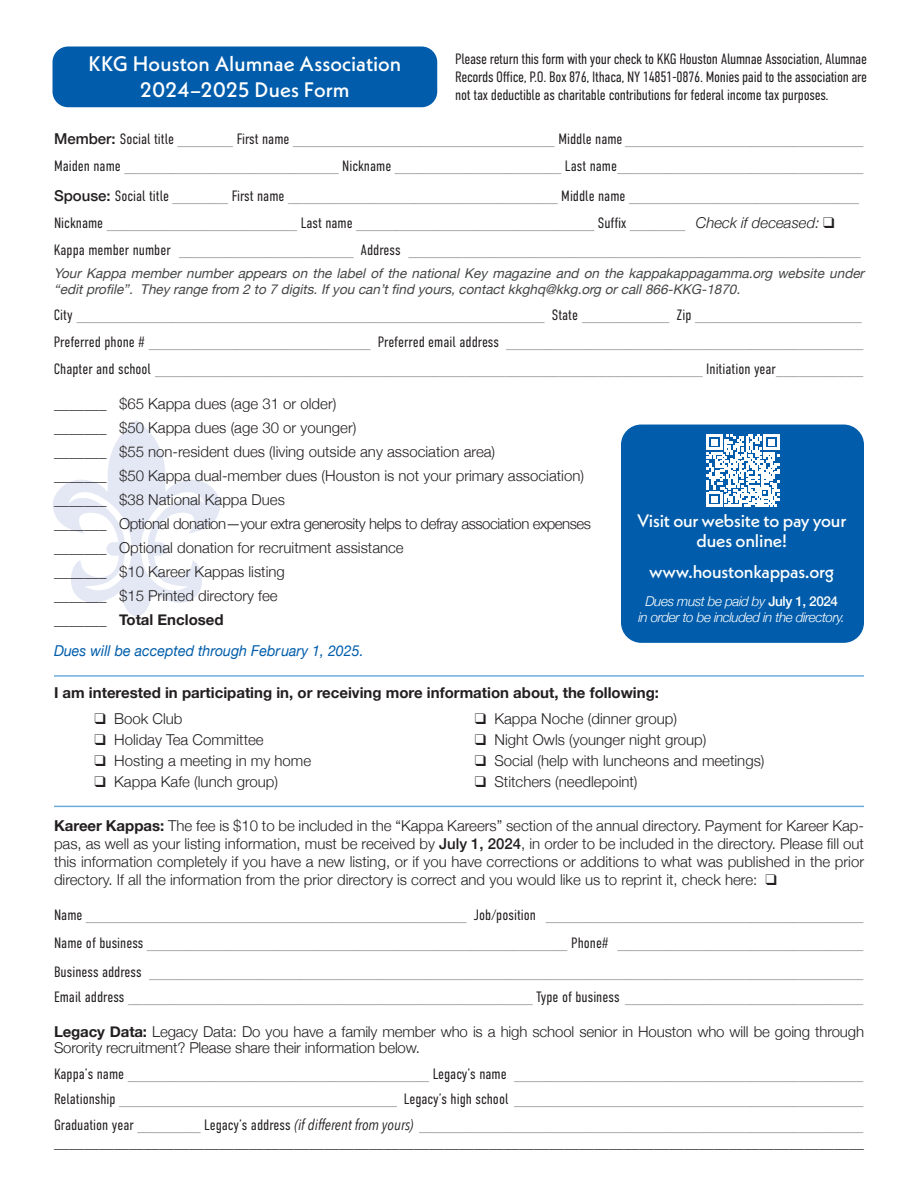
<style>
.page{position:relative;width:918px;height:1188px;background:#fff}
.page>*{position:absolute;margin:0;border:0;box-sizing:border-box;transform-origin:0 0}
.t1{font:500 21px "Neue Kabel";letter-spacing:.005em;color:#fff}
.t2{font:500 18px/19.5px "Neue Kabel";letter-spacing:-.01em;color:#fff;text-align:center}
.t3{font:300 15px/27px "DIN Condensed";color:#757679}
.t4{font:300 15px/18px "Helvetica Neue";color:#231f20;text-align:justify}
.t5{font:300 15px/18px "DIN Condensed";letter-spacing:-.02em;color:#231f20;text-align:justify}
.t6{font:italic 300 15px "Helvetica Neue";color:#231f20}
.t7{font:700 15px "Helvetica Neue";color:#231f20}
.t8{font:300 15px "Helvetica Neue";letter-spacing:-.03em;color:#231f20}
.t9{font:italic 15px "Helvetica Neue";color:#015dab;scale:.95 1}
.t10{font:italic 13.5px/16.5px "Helvetica Neue";color:#454647}
.t11{font:italic 300 13.5px/16.2px "Helvetica Neue";letter-spacing:-.03em;color:#fff;text-align:center}
.s1{font-family:"Helvetica Neue";font-weight:500;color:#231f20}
.s2{color:#231f20}
.s3{font-family:"Helvetica Neue";font-style:italic;color:#231f20}
.s4{font-weight:500;font-style:normal}
.s5{font-weight:700}
.s6{font-weight:500}
.s7{font-family:"Avenir Next Condensed";font-weight:400;font-style:italic;color:#231f20}
</style>
<div class="page">
<svg style="left:52px;top:420px;width:169px;height:196px"></svg>
<div style="left:53px;top:46px;width:384px;height:61px;background:#015dab;border-radius:16px"></div>
<div style="left:621px;top:425px;width:243px;height:218px;background:#015dab;border-radius:20px"></div>
<hr style="left:54px;top:675px;width:810px;height:2px;background:#6caddf">
<hr style="left:54px;top:806px;width:810px;height:1px;background:#6caddf">
<svg style="left:707px;top:435px;width:72px;height:72px"></svg>
<p class="t1" style="left:88px;top:51px;width:314px">KKG Houston Alumnae Association</p>
<p class="t1" style="left:140px;top:76px;width:211px">2024–2025 Dues Form</p>
<p class="t5" style="left:455px;top:50px;width:413px">Please return this form with your check to KKG Houston Alumnae Association, Alumnae Records Office, P.O. Box 876, Ithaca, NY 14851-0876. Monies paid to the association are not tax deductible as charitable contributions for federal income tax purposes.</p>
<p class="t3" style="left:54px;top:125px;width:811px"><span class="s1">Member:</span> <span class="s2">Social title</span> _______ <span class="s2">First name</span> _________________________________ <span class="s2">Middle name</span> ______________________________<br><span class="s2">Maiden name</span> ___________________________ <span class="s2">Nickname</span> _____________________ <span class="s2">Last name</span>_______________________________</p>
<p class="t3" style="left:54px;top:182px;width:807px"><span class="s1">Spouse:</span> <span class="s2">Social title</span> _______ <span class="s2">First name</span> __________________________________ <span class="s2">Middle name</span> _____________________________<br><span class="s2">Nickname</span> ________________________ <span class="s2">Last name</span> ______________________________ <span class="s2">Suffix</span> _______ <span class="s3">Check if deceased:</span> <span class="s2">❑</span></p>
<p class="t3" style="left:54px;top:236px;width:808px"><span class="s2">Kappa member number</span> ______________________ <span class="s2">Address</span> _________________________________________________________</p>
<p class="t10" style="left:54px;top:265px;width:816px">YourKappamembernumberappearsonthelabelofthenationalKeymagazineandonthekappakappagamma.orgwebsiteunder “editprofile”. Theyrangefrom 2to7digits.Ifyoucan’tfindyours,contactkkghq@kkg.orgorcall866-KKG-1870.</p>
<p class="t3" style="left:54px;top:301px;width:809px"><span class="s2">City</span> ___________________________________________________________ <span class="s2">State</span> ___________ <span class="s2">Zip</span> _____________________</p>
<p class="t3" style="left:54px;top:328px;width:811px"><span class="s2">Preferred phone #</span> ____________________________ <span class="s2">Preferred email address</span> _____________________________________________</p>
<p class="t3" style="left:54px;top:355px;width:811px"><span class="s2">Chapter and school</span> _____________________________________________________________________ <span class="s2">Initiation year</span>___________</p>
<p class="t4" style="left:54px;top:394px;width:284px">_______ $65 Kappa dues (age 31 or older)</p>
<p class="t4" style="left:54px;top:418px;width:304px">_______ $50 Kappa dues (age 30 or younger)</p>
<p class="t4" style="left:54px;top:442px;width:443px">_______ $55 non-resident dues (living outside any association area)</p>
<p class="t4" style="left:54px;top:466px;width:532px">_______ $50 Kappa dual-member dues (Houston is not your primary association)</p>
<p class="t4" style="left:54px;top:490px;width:232px">_______ $38 National Kappa Dues</p>
<p class="t8" style="left:54px;top:512px;width:539px">_______ Optional donation—your extra generosity helps to defray association expenses</p>
<p class="t4" style="left:54px;top:538px;width:351px">_______ Optional donation for recruitment assistance</p>
<p class="t4" style="left:54px;top:562px;width:232px">_______ $10 Kareer Kappas listing</p>
<p class="t4" style="left:54px;top:586px;width:225px">_______ $15 Printed directory fee</p>
<p class="t7" style="left:54px;top:608px;width:171px">_______ Total Enclosed</p>
<p class="t9" style="left:54px;top:640px;width:328px">Dues will be accepted through February 1, 2025.</p>
<p class="t2" style="left:637px;top:511px;width:211px">Visit our website to pay your dues online!</p>
<p class="t2" style="left:649px;top:561px;width:187px">www.houstonkappas.org</p>
<p class="t11" style="left:639px;top:592px;width:208px">Dues must be paid by <span class="s4">July 1, 2024<br></span>in order to be included in the directory.</p>
<p class="t7" style="left:54px;top:681px;width:607px">I am interested in participating in, or receiving more information about, the following:</p>
<p class="t4" style="left:94px;top:708px;width:90px">❑ Book Club</p>
<p class="t4" style="left:94px;top:729px;width:171px">❑ Holiday Tea Committee</p>
<p class="t4" style="left:94px;top:750px;width:218px">❑ Hosting a meeting in my home</p>
<p class="t4" style="left:94px;top:771px;width:185px">❑ Kappa Kafe (lunch group)</p>
<p class="t4" style="left:475px;top:708px;width:204px">❑ Kappa Noche (dinner group)</p>
<p class="t4" style="left:475px;top:729px;width:233px">❑ Night Owls (younger night group)</p>
<p class="t4" style="left:475px;top:750px;width:291px">❑ Social (help with luncheons and meetings)</p>
<p class="t4" style="left:475px;top:771px;width:164px">❑ Stitchers (needlepoint)</p>
<p class="t4" style="left:54px;top:815px;width:812px"><span class="s5">Kareer Kappas:</span> The fee is $10 to be included in the “Kappa Kareers” section of the annual directory. Payment for Kareer Kap&shy;pas, as well as your listing information, must be received by <span class="s6">July 1, 2024</span>, in order to be included in the directory. Please fill out this information completely if you have a new listing, or if you have corrections or additions to what was published in the prior directory. If all the information from the prior directory is correct and you would like us to reprint it, check here: ❑</p>
<p class="t3" style="left:54px;top:901px;width:811px"><span class="s2">Name</span> ________________________________________________ <span class="s2">Job/position</span> ________________________________________</p>
<p class="t3" style="left:54px;top:930px;width:811px"><span class="s2">Name of business</span> _____________________________________________________ <span class="s2">Phone#</span> _______________________________</p>
<p class="t3" style="left:54px;top:958px;width:811px"><span class="s2">Business address</span> __________________________________________________________________________________________</p>
<p class="t3" style="left:54px;top:984px;width:811px"><span class="s2">Email address</span> ___________________________________________________ <span class="s2">Type of business</span> ______________________________</p>
<p class="t4" style="left:54px;top:1022px;width:812px;line-height:16.5px"><span class="s5">Legacy Data:</span> Legacy Data: Do you have a family member who is a high school senior in Houston who will be going through<br>Sorority recruitment? Please share their information below.</p>
<p class="t3" style="left:54px;top:1060px;width:811px"><span class="s2">Kappa’s name</span> ______________________________________ <span class="s2">Legacy’s name</span> ____________________________________________</p>
<p class="t3" style="left:54px;top:1086px;width:811px"><span class="s2">Relationship</span> ___________________________________ <span class="s2">Legacy’s high school</span> ____________________________________________</p>
<p class="t3" style="left:54px;top:1111px;width:811px"><span class="s2">Graduation year</span> ________ <span class="s2">Legacy’s address</span> <span class="s3">(</span><span class="s7">if different from yours</span><span class="s3">)</span> ________________________________________________________</p>
<p class="t6" style="left:54px;top:1131px;width:811px">____________________________________________________________________________________________________________</p>
</div>
